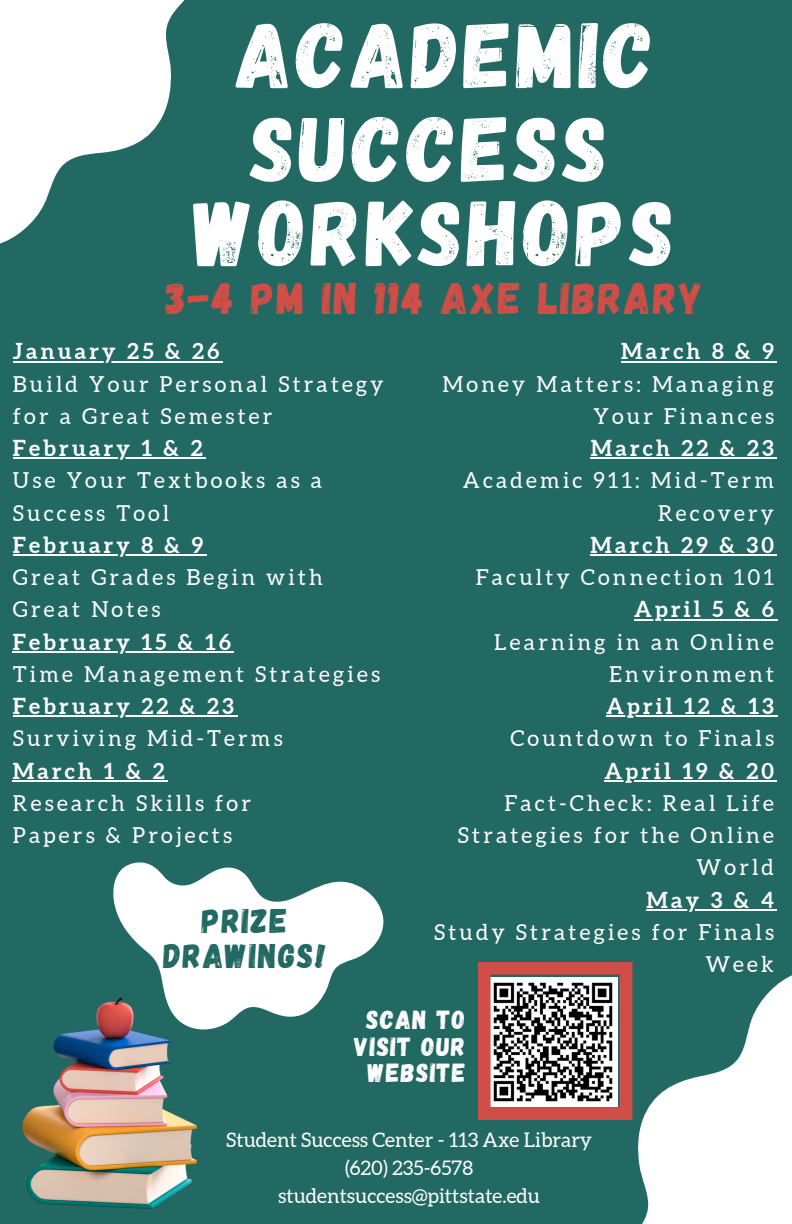
<style>
.page{position:relative;width:792px;height:1224px;background:#216962}
.page>*{position:absolute;margin:0;border:0;box-sizing:border-box;transform-origin:0 0}
.t1{font:93px/93.8px "Gagalin";letter-spacing:.045em;color:#fff}
.t2{font:44.2px "Gagalin";letter-spacing:.045em;color:#cf4e47}
.t3{font:34.2px/34.5px "Gagalin";letter-spacing:.045em;color:#216962;text-align:center}
.t4{font:26.2px/26.2px "Gagalin";letter-spacing:.045em;color:#fff;text-align:center}
.t5{font:22px/32.2px "Aleo";letter-spacing:.145em;color:#fff;text-align:right}
.t6{font:700 22px "Aleo";letter-spacing:.145em;color:#fff}
.t7{font:20.1px/27.8px "Aleo";color:#fff;text-align:center}
</style>
<div class="page">
<svg style="left:0;top:0;width:185px;height:244px;fill:#fff"></svg>
<svg style="left:632px;top:962px;width:160px;height:262px;fill:#fff"></svg>
<img style="left:22px;top:1030px;width:175px;height:178px">
<svg style="left:89px;top:862px;width:295px;height:214px"></svg>
<svg style="left:478px;top:962px;width:154px;height:158px;background:#a07b79"></svg>
<hr style="left:13px;top:361px;width:210px;height:1px;background:#fff">
<hr style="left:13px;top:458px;width:193px;height:1px;background:#fff">
<hr style="left:13px;top:554px;width:194px;height:2px;background:#fff">
<hr style="left:13px;top:651px;width:221px;height:2px;background:#fff">
<hr style="left:13px;top:716px;width:224px;height:1px;background:#fff">
<hr style="left:13px;top:780px;width:155px;height:2px;background:#fff">
<hr style="left:621px;top:361px;width:156px;height:1px;background:#fff">
<hr style="left:591px;top:458px;width:186px;height:1px;background:#fff">
<hr style="left:591px;top:554px;width:186px;height:2px;background:#fff">
<hr style="left:634px;top:619px;width:143px;height:1px;background:#fff">
<hr style="left:606px;top:716px;width:171px;height:1px;background:#fff">
<hr style="left:604px;top:780px;width:173px;height:2px;background:#fff">
<hr style="left:647px;top:909px;width:130px;height:2px;background:#fff">
<h1 class="t1" style="left:236px;top:4px;width:419px">ACADEMIC<br>SUCCESS</h1>
<h1 class="t1" style="left:194px;top:182px;width:482px">WORKSHOPS</h1>
<h2 class="t2" style="left:165px;top:270px;width:539px">3-4 PM IN 114 AXE LIBRARY</h2>
<p class="t6" style="left:13px;top:339px;width:208px">January 25 &amp; 26</p>
<p class="t5" style="left:13px;top:368px;width:372px;text-align:left">Build Your Personal Strategy for a Great Semester</p>
<p class="t6" style="left:13px;top:435px;width:191px">February 1 &amp; 2</p>
<p class="t5" style="left:13px;top:464px;width:311px;text-align:left">Use Your Textbooks as a<br>Success Tool</p>
<p class="t6" style="left:13px;top:532px;width:192px">February 8 &amp; 9</p>
<p class="t5" style="left:13px;top:561px;width:312px;text-align:left">Great Grades Begin with<br>Great Notes</p>
<p class="t6" style="left:13px;top:629px;width:219px">February 15 &amp; 16</p>
<p class="t5" style="left:13px;top:658px;width:369px">Time Management Strategies</p>
<p class="t6" style="left:13px;top:693px;width:222px">February 22 &amp; 23</p>
<p class="t5" style="left:13px;top:722px;width:271px">Surviving Mid-Terms</p>
<p class="t6" style="left:13px;top:758px;width:153px">March 1 &amp; 2</p>
<p class="t5" style="left:13px;top:787px;width:239px;text-align:left">Research Skills for<br>Papers &amp; Projects</p>
<h3 class="t3" style="left:164px;top:902px;width:164px">PRIZE<br>DRAWINGS!</h3>
<p class="t6" style="left:621px;top:339px;width:154px">March 8 &amp; 9</p>
<p class="t5" style="left:442px;top:368px;width:333px">Money Matters: Managing<br>Your Finances</p>
<p class="t6" style="left:591px;top:435px;width:185px">March 22 &amp; 23</p>
<p class="t5" style="left:463px;top:464px;width:313px">Academic 911: Mid-Term<br>Recovery</p>
<p class="t6" style="left:591px;top:532px;width:185px">March 29 &amp; 30</p>
<p class="t5" style="left:476px;top:561px;width:300px">Faculty Connection 101</p>
<p class="t6" style="left:634px;top:597px;width:141px">April 5 &amp; 6</p>
<p class="t5" style="left:494px;top:626px;width:281px">Learning in an Online<br>Environment</p>
<p class="t6" style="left:606px;top:693px;width:169px">April 12 &amp; 13</p>
<p class="t5" style="left:510px;top:722px;width:265px">Countdown to Finals</p>
<p class="t6" style="left:604px;top:758px;width:171px">April 19 &amp; 20</p>
<p class="t5" style="left:458px;top:787px;width:318px">Fact-Check: Real Life<br>Strategies for the Online<br>World</p>
<p class="t6" style="left:647px;top:887px;width:129px">May3&amp;4</p>
<p class="t5" style="left:434px;top:916px;width:341px">Study Strategies for Finals<br>Week</p>
<p class="t4" style="left:354px;top:1006px;width:113px">SCAN TO<br>VISIT OUR<br>WEBSITE</p>
<p class="t7" style="left:226px;top:1126px;width:367px">Student Success Center - 113 Axe Library (620) 235-6578 studentsuccess@pittstate.edu</p>
</div>
